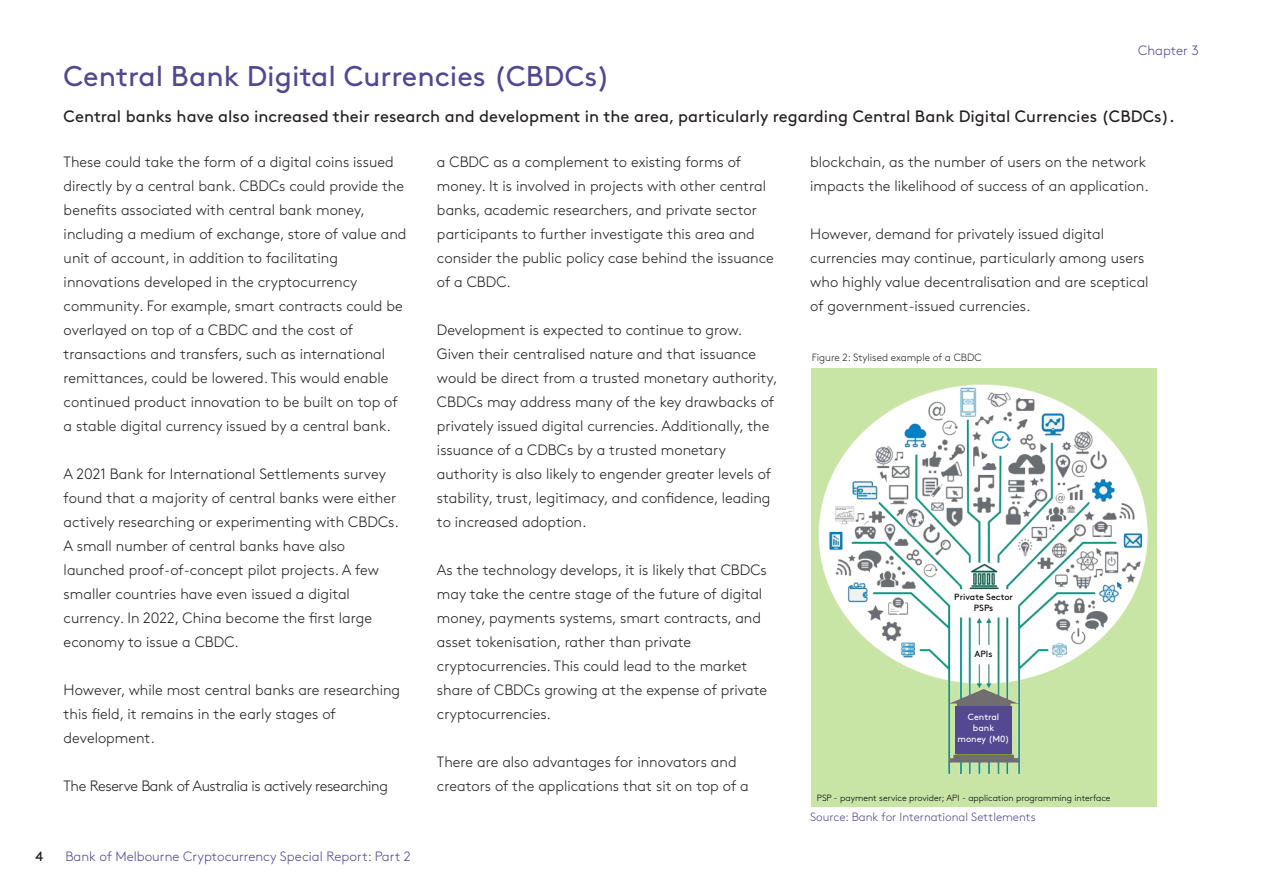
<style>
.page{position:relative;width:1263px;height:893px;background:#fff}
.page>*{position:absolute;margin:0;border:0;box-sizing:border-box;transform-origin:0 0}
.t1{font:28.5px "Brown";color:#524891}
.t2{font:16.5px "Brown";color:#231f20}
.t3{font:300 15px/24px "Brown";color:#231f20}
.t4{font:300 15px "Brown";letter-spacing:-.025em;color:#231f20}
.t5{font:300 13.5px "Brown";color:#524891}
.t6{font:300 13.5px "Brown";color:#534891}
.t7{font:13.5px "Brown";color:#231f20}
.t8{font:300 12px "Brown";color:#534891}
.t9{font:300 10.5px "Brown";color:#231f20}
.t10{font:300 9px "Brown";color:#000}
.t11{font:9px/10.8px "Brown";color:#000;text-align:center}
.t12{font:9px/10.8px "Brown";color:#fff;text-align:center}
</style>
<div class="page">
<div style="left:811px;top:368px;width:345px;height:439px;background:#c9e5a6"></div>
<img style="left:818px;top:380px;width:339px;height:403px">
<div style="left:956px;top:706px;width:56px;height:48px;background:#534891"></div>
<p class="t7" style="left:35px;top:846px;width:9px">4</p>
<p class="t6" style="left:1138px;top:40px;width:62px">Chapter 3</p>
<h1 class="t1" style="left:64px;top:54px;width:548px">Central Bank Digital Currencies (CBDCs)</h1>
<p class="t2" style="left:64px;top:104px;width:1112px">Central banks have also increased their research and development in the area, particularly regarding Central Bank Digital Currencies (CBDCs).</p>
<p class="t3" style="left:64px;top:149px;width:344px">These could take the form of a digital coins issued directly by a central bank. CBDCs could provide the benefits associated with central bank money, including a medium of exchange, store of value and unit of account, in addition to facilitating innovations developed in the cryptocurrency community. For example, smart contracts could be overlayed on top of a CBDC and the cost of transactions and transfers, such as international remittances, could be lowered. This would enable continued product innovation to be built on top of a stable digital currency issued by a central bank.</p>
<p class="t3" style="left:64px;top:461px;width:337px">A 2021 Bank for International Settlements survey found that a majority of central banks were either actively researching or experimenting with CBDCs.<br>A small number of central banks have also launched proof-of-concept pilot projects. A few smaller countries have even issued a digital currency. In 2022, China become the first large economy to issue a CBDC.</p>
<p class="t3" style="left:64px;top:677px;width:338px">However, while most central banks are researching this field, it remains in the early stages of development.</p>
<p class="t4" style="left:64px;top:775px;width:326px">The Reserve Bank of Australia is actively researching</p>
<p class="t5" style="left:65px;top:847px;width:347px">Bank of Melbourne Cryptocurrency Special Report: Part 2</p>
<p class="t3" style="left:437px;top:149px;width:338px">a CBDC as a complement to existing forms of money. It is involved in projects with other central banks, academic researchers, and private sector participants to further investigate this area and consider the public policy case behind the issuance of a CBDC.</p>
<p class="t3" style="left:437px;top:317px;width:342px">Development is expected to continue to grow.<br>Given their centralised nature and that issuance would be direct from a trusted monetary authority, CBDCs may address many of the key drawbacks of privately issued digital currencies. Additionally, the issuance of a CDBCs by a trusted monetary authority is also likely to engender greater levels of stability, trust, legitimacy, and confidence, leading to increased adoption.</p>
<p class="t3" style="left:437px;top:557px;width:331px">As the technology develops, it is likely that CBDCs may take the centre stage of the future of digital money, payments systems, smart contracts, and asset tokenisation, rather than private cryptocurrencies. This could lead to the market share of CBDCs growing at the expense of private cryptocurrencies.</p>
<p class="t3" style="left:437px;top:749px;width:313px">There are also advantages for innovators and creators of the applications that sit on top of a</p>
<p class="t3" style="left:810px;top:149px;width:340px">blockchain, as the number of users on the network impacts the likelihood of success of an application.</p>
<p class="t3" style="left:810px;top:221px;width:340px">However, demand for privately issued digital currencies may continue, particularly among users who highly value decentralisation and are sceptical of government-issued currencies.</p>
<p class="t9" style="left:812px;top:350px;width:171px">Figure 2: Stylised example of a CBDC</p>
<p class="t11" style="left:954px;top:591px;width:60px">Private Sector<br>PSPs</p>
<p class="t11" style="left:975px;top:647px;width:19px">APIs</p>
<p class="t12" style="left:957px;top:711px;width:54px">Central bank money (M0)</p>
<p class="t10" style="left:817px;top:791px;width:295px">PSP - payment service provider; API - application programming interface</p>
<p class="t8" style="left:810px;top:808px;width:227px">Source: Bank for International Settlements</p>
</div>
